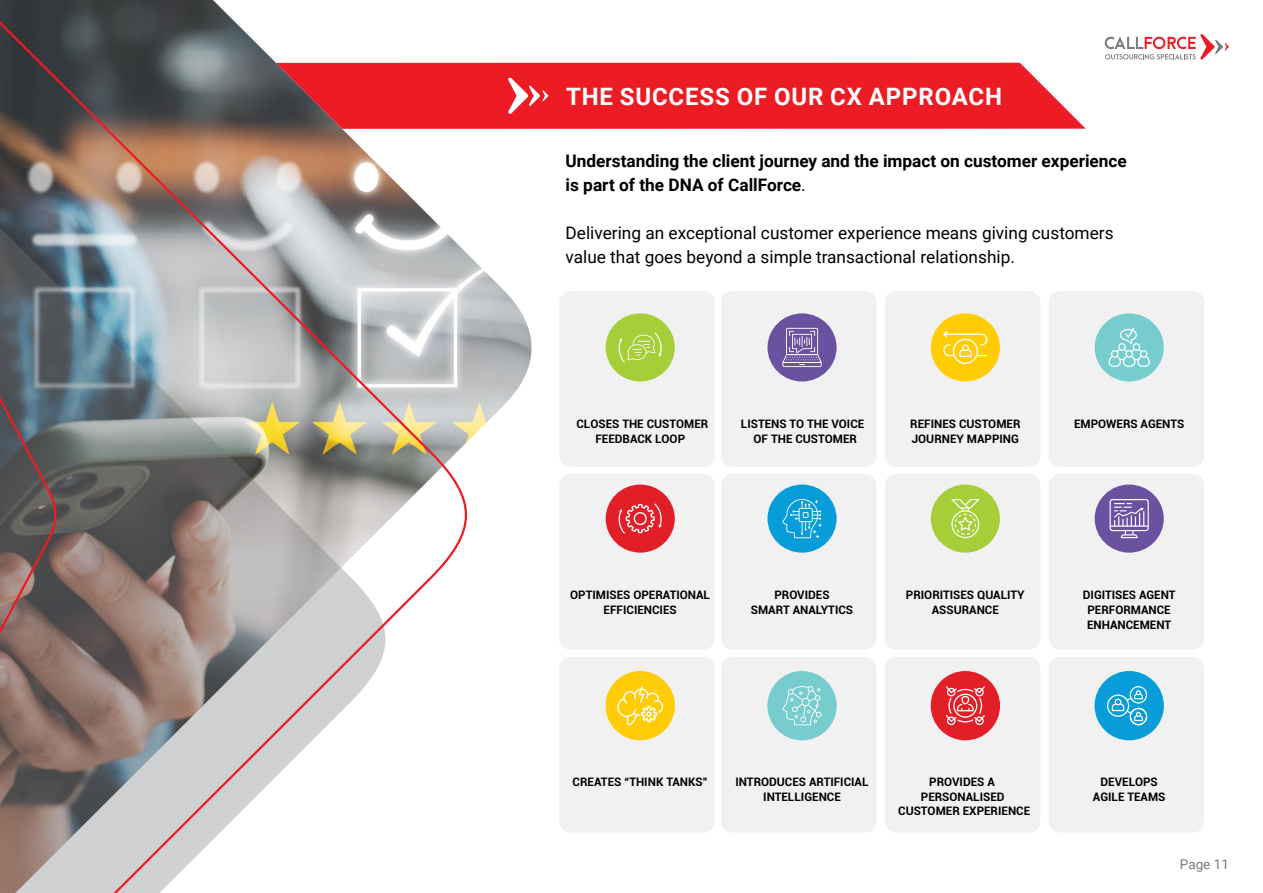
<style>
.page{position:relative;width:1263px;height:893px;background:#fff}
.page>*{position:absolute;margin:0;border:0;box-sizing:border-box;transform-origin:0 0}
.t1{font:700 24px "Roboto";letter-spacing:.035em;color:#fff}
.t2{font:17.25px/24px "Roboto";color:#000}
.t3{font:700 17.25px/24px "Roboto";color:#000}
.t4{font:13.5px "Roboto";color:#787a7d}
.t5{font:700 11.7px/14.9px "Roboto";color:#000;text-align:center}
.s1{font-weight:400}
</style>
<div class="page">
<svg style="left:1104px;top:34px;width:125px;height:26px"></svg>
<svg style="left:541px;top:63px;width:545px;height:66px;background:#ee2a32"></svg>
<div style="left:721px;top:474px;width:155px;height:176px;background:#f1f1f2;border-radius:11px"></div>
<div style="left:721px;top:657px;width:155px;height:175px;background:#f1f1f2;border-radius:11px"></div>
<div style="left:721px;top:291px;width:155px;height:176px;background:#f1f1f2;border-radius:11px"></div>
<div style="left:559px;top:474px;width:156px;height:176px;background:#f1f1f2;border-radius:11px"></div>
<div style="left:559px;top:657px;width:156px;height:175px;background:#f1f1f2;border-radius:11px"></div>
<div style="left:559px;top:291px;width:156px;height:176px;background:#f1f1f2;border-radius:11px"></div>
<div style="left:1049px;top:474px;width:155px;height:176px;background:#f1f1f2;border-radius:11px"></div>
<div style="left:1049px;top:657px;width:155px;height:175px;background:#f1f1f2;border-radius:11px"></div>
<div style="left:1049px;top:291px;width:155px;height:176px;background:#f1f1f2;border-radius:11px"></div>
<div style="left:885px;top:474px;width:155px;height:176px;background:#f1f1f2;border-radius:11px"></div>
<div style="left:885px;top:657px;width:155px;height:175px;background:#f1f1f2;border-radius:11px"></div>
<div style="left:885px;top:291px;width:155px;height:176px;background:#f1f1f2;border-radius:11px"></div>
<img style="left:481px;top:62px;width:52px;height:366px">
<div style="left:606px;top:313px;width:69px;height:68px;background:#a5ce39;border-radius:50%"></div>
<div style="left:606px;top:485px;width:69px;height:68px;background:#e21f26;border-radius:50%"></div>
<div style="left:767px;top:313px;width:70px;height:68px;background:#6a52a0;border-radius:50%"></div>
<div style="left:767px;top:485px;width:70px;height:68px;background:#089dd9;border-radius:50%"></div>
<div style="left:931px;top:313px;width:69px;height:68px;background:#ffcc06;border-radius:50%"></div>
<div style="left:931px;top:485px;width:69px;height:68px;background:#a5ce39;border-radius:50%"></div>
<div style="left:1095px;top:313px;width:69px;height:68px;background:#77ccce;border-radius:50%"></div>
<div style="left:1095px;top:485px;width:69px;height:68px;background:#6a52a0;border-radius:50%"></div>
<div style="left:605px;top:671px;width:70px;height:69px;background:#ffcc06;border-radius:50%"></div>
<div style="left:767px;top:671px;width:70px;height:69px;background:#77ccce;border-radius:50%"></div>
<div style="left:931px;top:671px;width:69px;height:69px;background:#e21f26;border-radius:50%"></div>
<div style="left:1094px;top:671px;width:70px;height:69px;background:#089dd9;border-radius:50%"></div>
<svg style="left:946px;top:686px;width:39px;height:39px"></svg>
<svg style="left:618px;top:332px;width:44px;height:30px"></svg>
<svg style="left:782px;top:328px;width:40px;height:39px"></svg>
<svg style="left:1108px;top:328px;width:42px;height:39px"></svg>
<svg style="left:618px;top:504px;width:44px;height:30px"></svg>
<svg style="left:782px;top:499px;width:40px;height:39px"></svg>
<svg style="left:951px;top:499px;width:28px;height:39px"></svg>
<svg style="left:1109px;top:499px;width:40px;height:39px"></svg>
<svg style="left:617px;top:686px;width:47px;height:39px"></svg>
<svg style="left:782px;top:686px;width:40px;height:39px"></svg>
<svg style="left:1107px;top:686px;width:40px;height:39px"></svg>
<svg style="left:943px;top:331px;width:44px;height:33px"></svg>
<svg style="left:508px;top:78px;width:40px;height:36px"></svg>
<svg style="left:0;top:0;width:481px;height:893px"></svg>
<h1 class="t1" style="left:566px;top:79px;width:438px">THE SUCCESS OF OUR CX APPROACH</h1>
<h2 class="t3" style="left:566px;top:148px;width:563px">Understanding the client journey and the impact on customer experience is part of the DNA of CallForce<span class="s1">.</span></h2>
<h2 class="t2" style="left:566px;top:220px;width:549px">Delivering an exceptional customer experience means giving customers value that goes beyond a simple transactional relationship.</h2>
<p class="t5" style="left:576px;top:416px;width:133px">CLOSES THE CUSTOMER<br>FEEDBACK LOOP</p>
<p class="t5" style="left:741px;top:416px;width:125px">LISTENS TO THE VOICE<br>OF THE CUSTOMER</p>
<p class="t5" style="left:910px;top:416px;width:112px;text-align:left">REFINES CUSTOMER<br>JOURNEY MAPPING</p>
<p class="t5" style="left:1074px;top:416px;width:112px">EMPOWERS AGENTS</p>
<p class="t5" style="left:570px;top:587px;width:141px">OPTIMISES OPERATIONAL<br>EFFICIENCIES</p>
<p class="t5" style="left:751px;top:587px;width:104px">PROVIDES<br>SMART ANALYTICS</p>
<p class="t5" style="left:906px;top:587px;width:120px">PRIORITISES QUALITY<br>ASSURANCE</p>
<p class="t5" style="left:1083px;top:587px;width:94px">DIGITISES AGENT<br>PERFORMANCE<br>ENHANCEMENT</p>
<p class="t5" style="left:573px;top:774px;width:137px">CREATES “THINK TANKS”</p>
<p class="t5" style="left:735px;top:774px;width:135px">INTRODUCES ARTIFICIAL<br>INTELLIGENCE</p>
<p class="t5" style="left:898px;top:774px;width:133px">PROVIDES A<br>PERSONALISED<br>CUSTOMER EXPERIENCE</p>
<p class="t5" style="left:1093px;top:774px;width:74px">DEVELOPS<br>AGILE TEAMS</p>
<p class="t4" style="left:1180px;top:855px;width:51px">Page 11</p>
</div>
